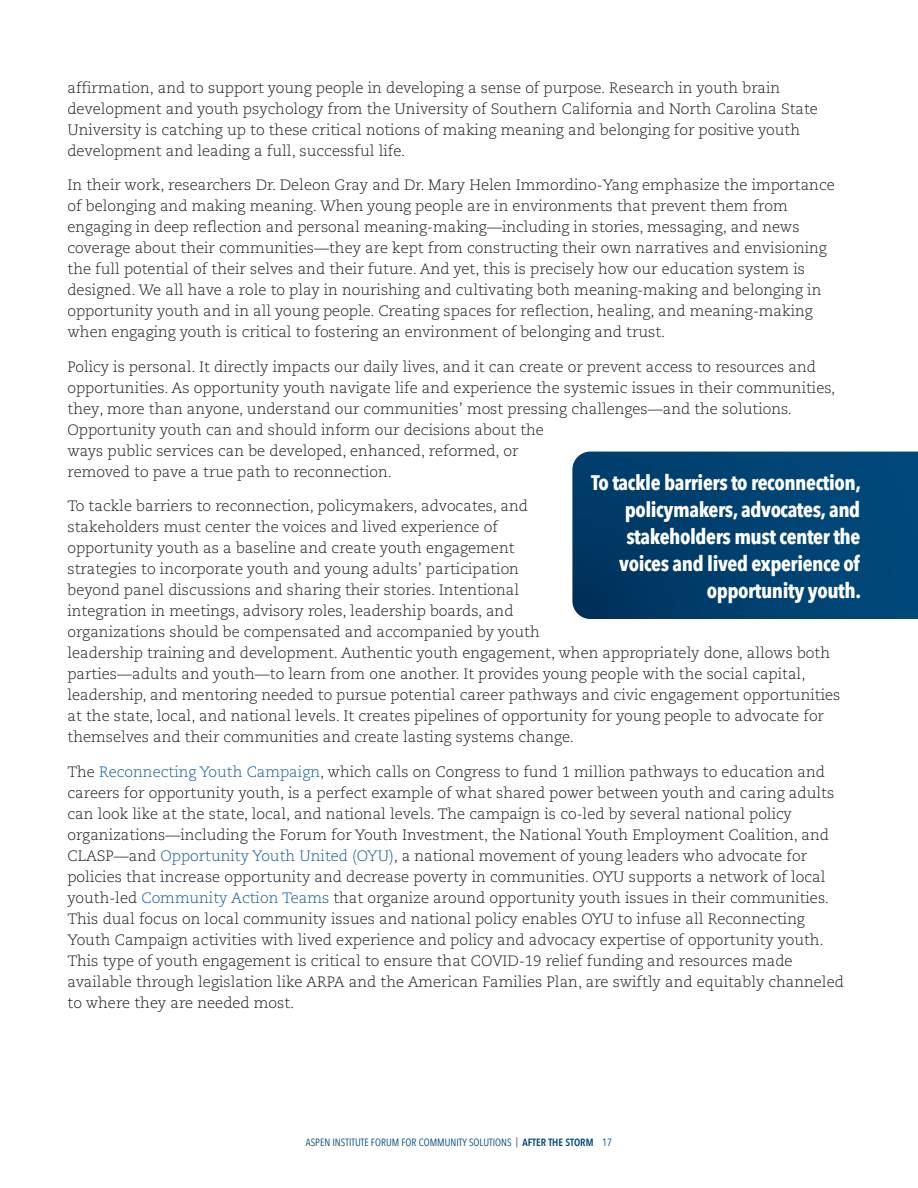
<style>
.page{position:relative;width:918px;height:1188px;background:#fff}
.page>*{position:absolute;margin:0;border:0;box-sizing:border-box;transform-origin:0 0}
.t1{font:700 21px/27px "Avenir Next Condensed";letter-spacing:-.02em;color:#fff;text-align:right}
.t2{font:300 15px/21px "Caecilia LT Pro 45";color:#231f20}
.t3{font:10.5px "Avenir Next Condensed";color:#00497b}
.s1{color:#175d9e}
.s2{font-weight:600}
</style>
<div class="page">
<svg style="left:572px;top:452px;width:346px;height:167px;background:#01416f"></svg>
<p class="t2" style="left:68px;top:77px;width:752px">affirmation, and to support young people in developing a sense of purpose. Research in youth brain development and youth psychology from the University of Southern California and North Carolina State University is catching up to these critical notions of making meaning and belonging for positive youth development and leading a full, successful life.</p>
<p class="t2" style="left:68px;top:174px;width:769px">In their work, researchers Dr. Deleon Gray and Dr. Mary Helen Immordino-Yang emphasize the importance of belonging and making meaning. When young people are in environments that prevent them from engaging in deep reflection and personal meaning-making—including in stories, messaging, and news coverage about their communities—they are kept from constructing their own narratives and envisioning the full potential of their selves and their future. And yet, this is precisely how our education system is designed. We all have a role to play in nourishing and cultivating both meaning-making and belonging in opportunity youth and in all young people. Creating spaces for reflection, healing, and meaning-making when engaging youth is critical to fostering an environment of belonging and trust.</p>
<p class="t2" style="left:68px;top:356px;width:769px">Policy is personal. It directly impacts our daily lives, and it can create or prevent access to resources and opportunities. As opportunity youth navigate life and experience the systemic issues in their communities, they, more than anyone, understand our communities’ most pressing challenges—and the solutions.<br>Opportunity youth can and should inform our decisions about the<br>ways public services can be developed, enhanced, reformed, or<br>removed to pave a true path to reconnection.</p>
<p class="t2" style="left:68px;top:495px;width:774px">To tackle barriers to reconnection, policymakers, advocates, and<br>stakeholders must center the voices and lived experience of<br>opportunity youth as a baseline and create youth engagement<br>strategies to incorporate youth and young adults’ participation<br>beyond panel discussions and sharing their stories. Intentional<br>integration in meetings, advisory roles, leadership boards, and<br>organizations should be compensated and accompanied by youth<br>leadership training and development. Authentic youth engagement, when appropriately done, allows both parties—adults and youth—to learn from one another. It provides young people with the social capital, leadership, and mentoring needed to pursue potential career pathways and civic engagement opportunities at the state, local, and national levels. It creates pipelines of opportunity for young people to advocate for themselves and their communities and create lasting systems change.</p>
<p class="t2" style="left:68px;top:761px;width:778px">The <span class="s1">Reconnecting Youth Campaign</span>, which calls on Congress to fund 1 million pathways to education and careers for opportunity youth, is a perfect example of what shared power between youth and caring adults can look like at the state, local, and national levels. The campaign is co-led by several national policy organizations—including the Forum for Youth Investment, the National Youth Employment Coalition, and CLASP—and <span class="s1">Opportunity Youth United (OYU)</span>, a national movement of young leaders who advocate for policies that increase opportunity and decrease poverty in communities. OYU supports a network of local youth-led <span class="s1">Community Action Teams</span> that organize around opportunity youth issues in their communities.<br>This dual focus on local community issues and national policy enables OYU to infuse all Reconnecting Youth Campaign activities with lived experience and policy and advocacy expertise of opportunity youth.<br>This type of youth engagement is critical to ensure that COVID-19 relief funding and resources made available through legislation like ARPA and the American Families Plan, are swiftly and equitably channeled to where they are needed most.</p>
<h1 class="t1" style="left:591px;top:470px;width:271px">To tackle barriers to reconnection, policymakers, advocates, and stakeholders must center the voices and lived experience of opportunity youth.</h1>
<p class="t3" style="left:306px;top:1136px;width:308px">ASPEN INSTITUTE FORUM FOR COMMUNITY SOLUTIONS | <span class="s2">AFTER THE STORM</span> 17</p>
</div>
